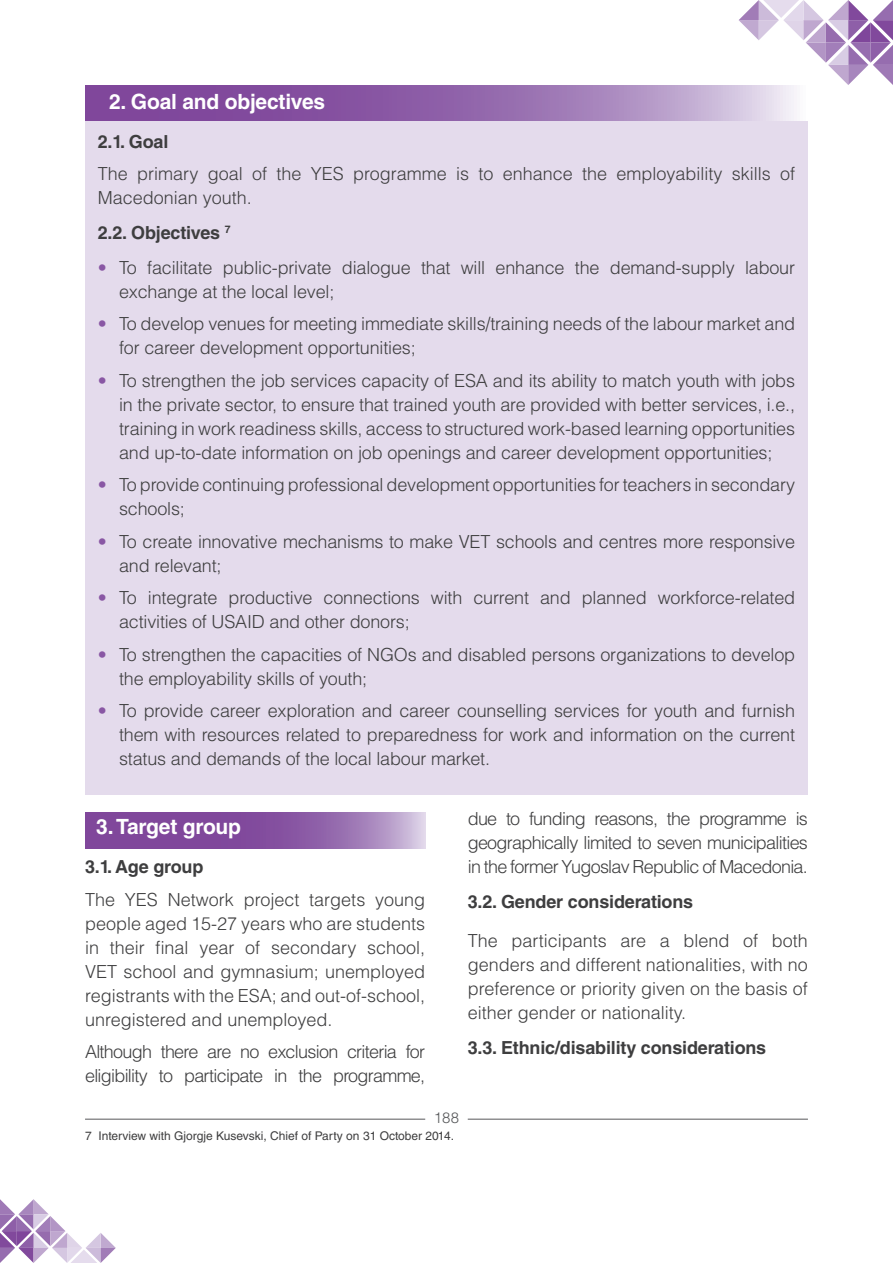
<style>
.page{position:relative;width:893px;height:1263px;background:#fff}
.page>*{position:absolute;margin:0;border:0;box-sizing:border-box;transform-origin:0 0}
.t1{font:700 21px "Helvetica LT Std";letter-spacing:-.01em;color:#fff}
.t2{font:300 18px/24px "Helvetica LT Std";letter-spacing:-.01em;color:#3e3e3f}
.t3{font:700 18px "Helvetica LT Std";letter-spacing:-.01em;color:#3e3e3f}
.t4{font:300 18px/24px "Helvetica LT Std";letter-spacing:-.04em;color:#3e3e3f}
.t5{font:300 15px "Helvetica LT Std";color:#57585a}
.t6{font:12px "Helvetica LT Std";color:#3e3e3f}
.s1{color:#8957a4}
</style>
<div class="page">
<svg style="left:0;top:1199px;width:116px;height:64px"></svg>
<svg style="left:739px;top:0;width:154px;height:85px"></svg>
<hr style="left:85px;top:1119px;width:340px;height:1px;background:#57585a">
<hr style="left:468px;top:1119px;width:340px;height:1px;background:#57585a">
<div style="left:85px;top:103px;width:723px;height:691px;background:#e4dbec"></div>
<svg style="left:85px;top:813px;width:340px;height:35px;background:#8f60a8"></svg>
<svg style="left:85px;top:85px;width:723px;height:35px;background:#9d74b3"></svg>
<p class="t1" style="left:109px;top:88px;width:218px">2. Goal and objectives</p>
<p class="t3" style="left:98px;top:131px;width:72px">2.1. Goal</p>
<p class="t2" style="left:98px;top:162px;width:699px">The primary goal of the YES programme is to enhance the employability skills of<br>Macedonian youth.</p>
<p class="t3" style="left:98px;top:222px;width:134px">2.2. Objectives <sup>7</sup></p>
<p class="t2" style="left:119px;top:255px;width:678px;text-indent:-21px"><span class="s1">•</span> To facilitate public-private dialogue that will enhance the demand-supply labour exchange at the local level;</p>
<p class="t2" style="left:119px;top:312px;width:678px;text-indent:-21px"><span class="s1">•</span> To develop venues for meeting immediate skills/training needs of the labour market and for career development opportunities;</p>
<p class="t2" style="left:119px;top:368px;width:678px;text-align:justify;text-indent:-21px"><span class="s1">•</span> To strengthen the job services capacity of ESA and its ability to match youth with jobs in the private sector, to ensure that trained youth are provided with better services, i.e., training in work readiness skills, access to structured work-based learning opportunities and up-to-date information on job openings and career development opportunities;</p>
<p class="t2" style="left:119px;top:473px;width:678px;text-indent:-21px"><span class="s1">•</span> To provide continuing professional development opportunities for teachers in secondary schools;</p>
<p class="t2" style="left:119px;top:529px;width:678px;text-indent:-21px"><span class="s1">•</span> To create innovative mechanisms to make VET schools and centres more responsive and relevant;</p>
<p class="t2" style="left:119px;top:586px;width:678px;text-indent:-21px"><span class="s1">•</span> To integrate productive connections with current and planned workforce-related activities of USAID and other donors;</p>
<p class="t2" style="left:119px;top:642px;width:678px;text-indent:-21px"><span class="s1">•</span> To strengthen the capacities of NGOs and disabled persons organizations to develop the employability skills of youth;</p>
<p class="t2" style="left:119px;top:699px;width:678px;text-align:justify;text-indent:-21px"><span class="s1">•</span> To provide career exploration and career counselling services for youth and furnish them with resources related to preparedness for work and information on the current status and demands of the local labour market.</p>
<p class="t1" style="left:96px;top:814px;width:146px">3. Target group</p>
<p class="t3" style="left:85px;top:856px;width:120px">3.1. Age group</p>
<p class="t2" style="left:85px;top:887px;width:342px;text-align:justify">The YES Network project targets young people aged 15-27 years who are students in their final year of secondary school, VET school and gymnasium; unemployed registrants with the ESA; and out-of-school, unregistered and unemployed.</p>
<p class="t4" style="left:85px;top:1040px;width:342px">Although there are no exclusion criteria for eligibility to participate in the programme,</p>
<p class="t2" style="left:468px;top:806px;width:342px;text-align:justify">due to funding reasons, the programme is geographically limited to seven municipalities in the former Yugoslav Republic of Macedonia.</p>
<p class="t3" style="left:468px;top:891px;width:227px">3.2. Gender considerations</p>
<p class="t2" style="left:468px;top:928px;width:342px;text-align:justify">The participants are a blend of both genders and different nationalities, with no preference or priority given on the basis of either gender or nationality.</p>
<p class="t3" style="left:468px;top:1036px;width:300px">3.3. Ethnic/disability considerations</p>
<p class="t5" style="left:434px;top:1109px;width:27px">188</p>
<p class="t6" style="left:85px;top:1128px;width:371px">7 Interview with Gjorgje Kusevski, Chief of Party on 31 October 2014.</p>
</div>
